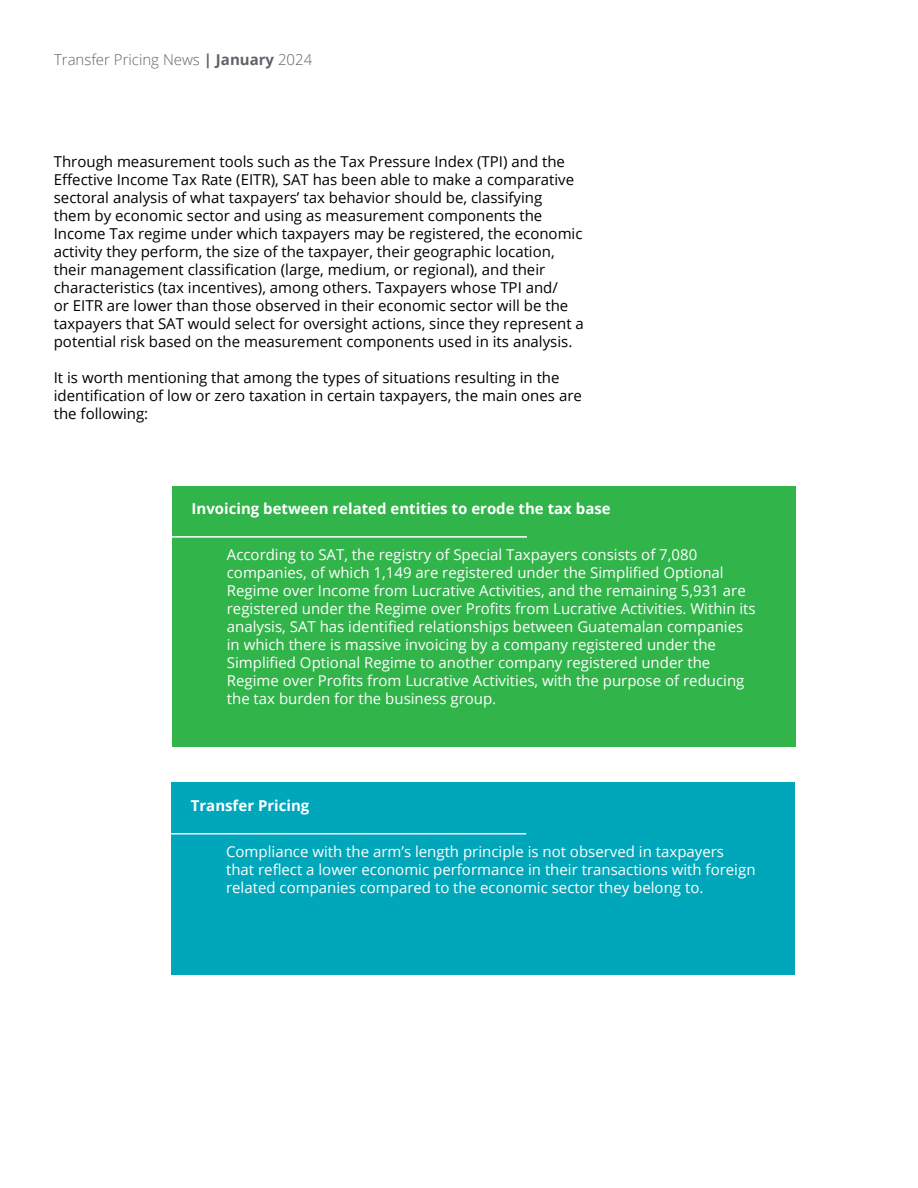
<style>
.page{position:relative;width:918px;height:1188px;background:#fff}
.page>*{position:absolute;margin:0;border:0;box-sizing:border-box;transform-origin:0 0}
.t1{font:15px/18px "Open Sans";color:#000}
.t2{font:15px/18px "Open Sans";color:#fff}
.t3{font:700 15px "Open Sans";color:#fff}
.t4{font:300 15px "Open Sans";color:#5f6369}
.s1{font-weight:700;font-style:italic}
.s2{font-weight:700}
</style>
<div class="page">
<div style="left:172px;top:486px;width:624px;height:261px;background:#31b44a"></div>
<hr style="left:172px;top:536px;width:355px;height:2px;background:#fff">
<div style="left:171px;top:783px;width:624px;height:192px;background:#00a6b9"></div>
<hr style="left:171px;top:833px;width:355px;height:2px;background:#fff">
<p class="t4" style="left:54px;top:50px;width:260px">Transfer Pricing News <span class="s1">|</span> <span class="s2">January</span> 2024</p>
<p class="t1" style="left:54px;top:152px;width:532px">Through measurement tools such as the Tax Pressure Index (TPI) and the Effective Income Tax Rate (EITR), SAT has been able to make a comparative sectoral analysis of what taxpayers’ tax behavior should be, classifying<br>them by economic sector and using as measurement components the Income Tax regime under which taxpayers may be registered, the economic activity they perform, the size of the taxpayer, their geographic location, their management classification (large, medium, or regional), and their characteristics (tax incentives), among others. Taxpayers whose TPI and/<br>or EITR are lower than those observed in their economic sector will be the taxpayers that SAT would select for oversight actions, since they represent a potential risk based on the measurement components used in its analysis.</p>
<p class="t1" style="left:54px;top:368px;width:530px">It is worth mentioning that among the types of situations resulting in the identification of low or zero taxation in certain taxpayers, the main ones are the following:</p>
<p class="t3" style="left:192px;top:498px;width:421px">Invoicing between related entities to erode the tax base</p>
<p class="t2" style="left:227px;top:546px;width:530px">According to SAT, the registry of Special Taxpayers consists of 7,080 companies, of which 1,149 are registered under the Simplified Optional Regime over Income from Lucrative Activities, and the remaining 5,931 are registered under the Regime over Profits from Lucrative Activities. Within its analysis, SAT has identified relationships between Guatemalan companies in which there is massive invoicing by a company registered under the Simplified Optional Regime to another company registered under the Regime over Profits from Lucrative Activities, with the purpose of reducing the tax burden for the business group.</p>
<p class="t3" style="left:191px;top:795px;width:120px">Transfer Pricing</p>
<p class="t2" style="left:226px;top:842px;width:531px">Compliance with the arm’s length principle is not observed in taxpayers that reflect a lower economic performance in their transactions with foreign related companies compared to the economic sector they belong to.</p>
</div>
